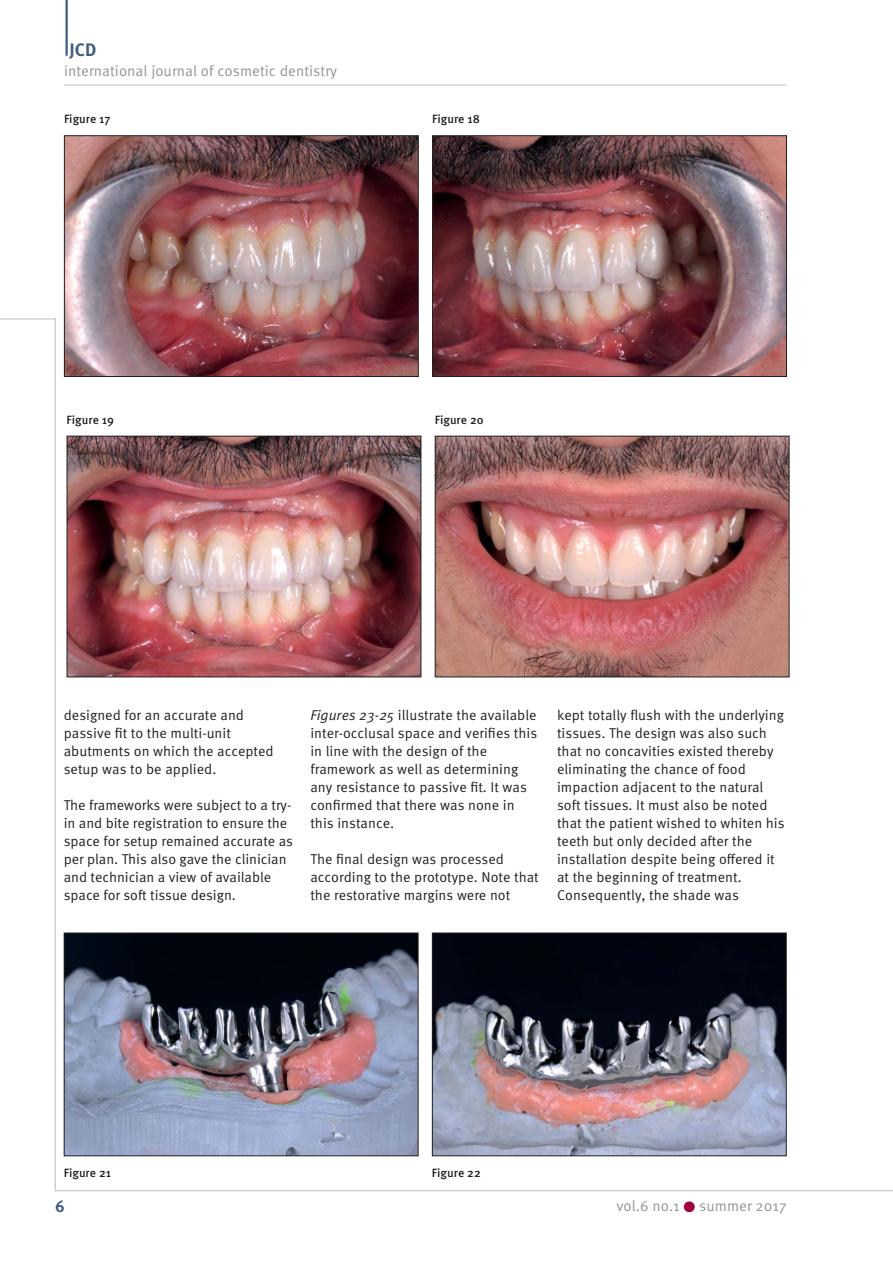
<style>
.page{position:relative;width:893px;height:1263px;background:#fff}
.page>*{position:absolute;margin:0;border:0;box-sizing:border-box;transform-origin:0 0}
.t1{font:700 18px "Meta Pro";color:#415d7d}
.t2{font:700 16.5px "Meta Pro";color:#415d7d}
.t3{font:15px "Meta Pro";color:#939598}
.t4{font:14.25px/18px "Meta Pro";color:#231f20}
.t5{font:500 12px "Meta Pro";color:#231f20}
.s1{font-style:italic}
.s2{color:#9e0040}
</style>
<div class="page">
<hr style="left:0;top:319px;width:55px;height:1px;background:#bbbdc0">
<hr style="left:55px;top:319px;width:1px;height:872px;background:#bbbdc0">
<hr style="left:55px;top:1190px;width:838px;height:1px;background:#bbbdc0">
<hr style="left:64px;top:85px;width:723px;height:1px;background:#bbbdc0">
<hr style="left:66px;top:0;width:2px;height:56px;background:#415d7d">
<img style="left:434px;top:137px;width:351px;height:238px">
<div style="left:432px;top:135px;width:355px;height:242px;border:1px solid #231f20"></div>
<img style="left:66px;top:137px;width:351px;height:238px">
<div style="left:64px;top:135px;width:355px;height:242px;border:1px solid #231f20"></div>
<img style="left:434px;top:935px;width:351px;height:219px">
<div style="left:432px;top:933px;width:355px;height:223px;border:1px solid #231f20"></div>
<img style="left:66px;top:935px;width:350px;height:219px">
<div style="left:64px;top:933px;width:354px;height:223px;border:1px solid #231f20"></div>
<img style="left:437px;top:438px;width:350px;height:237px">
<div style="left:435px;top:436px;width:354px;height:241px;border:1px solid #231f20"></div>
<img style="left:69px;top:438px;width:350px;height:237px">
<div style="left:67px;top:436px;width:354px;height:241px;border:1px solid #231f20"></div>
<p class="t1" style="left:69px;top:39px;width:28px">JCD</p>
<p class="t3" style="left:64px;top:65px;width:275px">international journal of cosmetic dentistry</p>
<p class="t5" style="left:64px;top:112px;width:48px">Figure 17</p>
<p class="t5" style="left:432px;top:112px;width:49px">Figure 18</p>
<p class="t5" style="left:67px;top:413px;width:49px">Figure 19</p>
<p class="t5" style="left:435px;top:413px;width:50px">Figure 20</p>
<p class="t4" style="left:64px;top:707px;width:211px">designed for an accurate and passive fit to the multi-unit abutments on which the accepted setup was to be applied.</p>
<p class="t4" style="left:64px;top:797px;width:231px">The frameworks were subject to a try&shy;in and bite registration to ensure the space for setup remained accurate as per plan. This also gave the clinician and technician a view of available space for soft tissue design.</p>
<p class="t4" style="left:310px;top:707px;width:228px"><span class="s1">Figures 23-25</span> illustrate the available inter-occlusal space and verifies this in line with the design of the framework as well as determining any resistance to passive fit. It was confirmed that there was none in this instance.</p>
<p class="t4" style="left:310px;top:851px;width:230px">The final design was processed according to the prototype. Note that the restorative margins were not</p>
<p class="t4" style="left:557px;top:707px;width:229px">kept totally flush with the underlying tissues. The design was also such that no concavities existed thereby eliminating the chance of food impaction adjacent to the natural soft tissues. It must also be noted that the patient wished to whiten his teeth but only decided after the installation despite being offered it at the beginning of treatment.<br>Consequently, the shade was</p>
<p class="t5" style="left:64px;top:1165px;width:49px">Figure 21</p>
<p class="t5" style="left:432px;top:1165px;width:50px">Figure 22</p>
<p class="t2" style="left:55px;top:1196px;width:11px">6</p>
<p class="t3" style="left:616px;top:1199px;width:172px">vol.6 no.1 <span class="s2">●</span> summer 2017</p>
</div>
